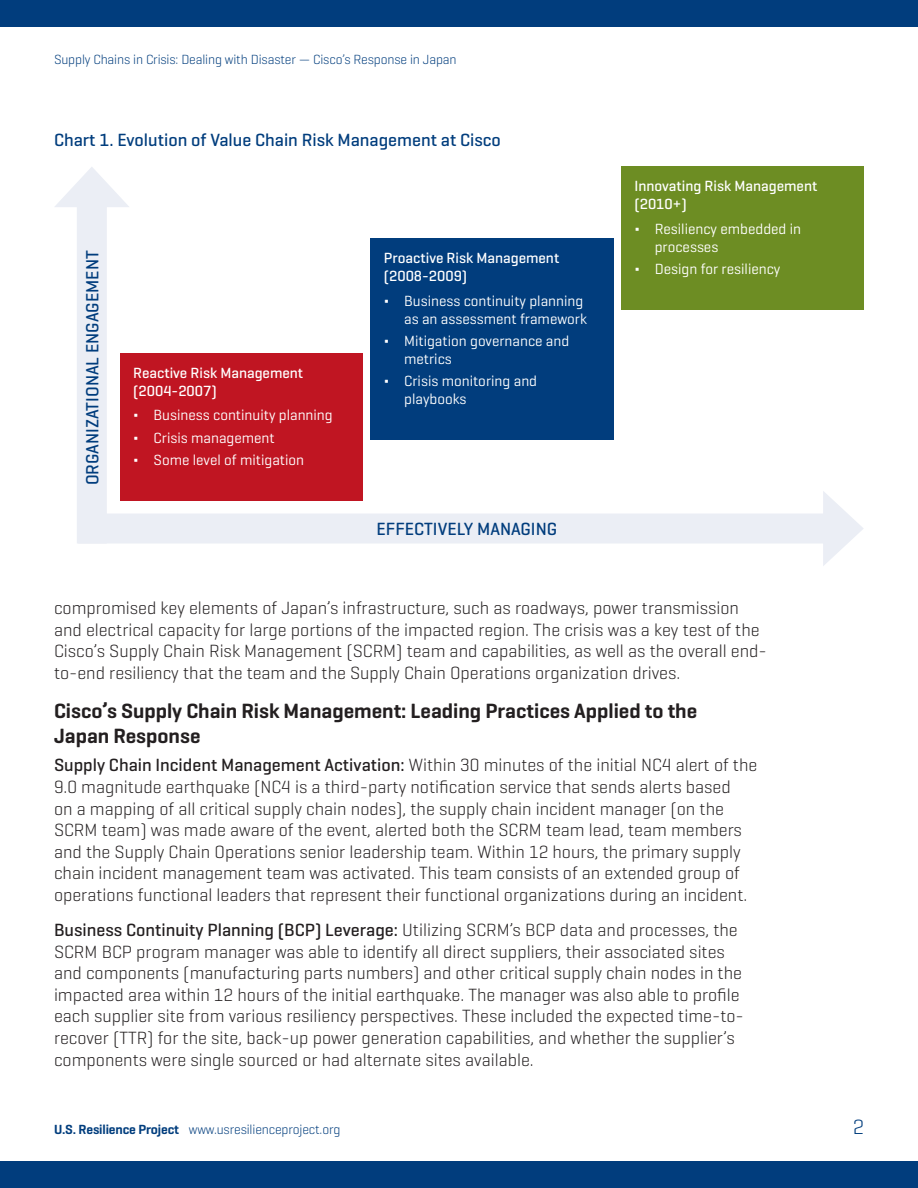
<style>
.page{position:relative;width:918px;height:1188px;background:#fff}
.page>*{position:absolute;margin:0;border:0;box-sizing:border-box;transform-origin:0 0}
.Subhead{font:600 21px/25.2px "Geogrotesque";color:#231f20}
.t1{font:300 21px "Geogrotesque";color:#013d7d}
.t2{font:300 18px/21.6px "Geogrotesque";color:#231f20}
.t3{font:500 18px "Geogrotesque";color:#013d7d}
.Bullets{font:15px/18px "Geogrotesque";color:#fff}
.t4{font:500 15px "Geogrotesque";color:#fff}
.t5{font:300 13.5px "Geogrotesque";letter-spacing:-.01em;color:#013d7d}
.s1{font-weight:300}
.s2{font-weight:500}
.s3{font-weight:600}
</style>
<div class="page">
<div style="left:0;top:1161px;width:918px;height:27px;background:#013d7d"></div>
<div style="left:0;top:0;width:918px;height:27px;background:#013d7d"></div>
<div style="left:621px;top:166px;width:243px;height:144px;background:#6d8d23"></div>
<div style="left:120px;top:353px;width:243px;height:148px;background:#c01522"></div>
<div style="left:370px;top:238px;width:243px;height:202px;background:#013d7d"></div>
<div style="left:77px;top:193px;width:30px;height:351px;background:#ebeef5"></div>
<svg style="left:55px;top:167px;width:74px;height:40px"></svg>
<div style="left:78px;top:514px;width:759px;height:30px;background:#ebeef5"></div>
<svg style="left:823px;top:491px;width:41px;height:75px"></svg>
<p class="t5" style="left:54px;top:51px;width:404px">Supply Chains in Crisis: Dealing with Disaster — Cisco’s Response in Japan</p>
<p class="t3" style="left:54px;top:128px;width:449px">Chart 1. Evolution of Value Chain Risk Management at Cisco</p>
<p class="t3" style="left:81px;top:485px;width:236px;rotate:-90deg">ORGANIZATIONAL ENGAGEMENT</p>
<p class="t4" style="left:133px;top:363px;width:171px">Reactive Risk Management</p>
<p class="t4" style="left:133px;top:381px;width:85px">(2004-2007)</p>
<p class="Bullets" style="left:133px;top:406px;width:201px"><span class="s1">Δ</span> Business continuity planning</p>
<p class="Bullets" style="left:133px;top:428px;width:143px"><span class="s1">Δ</span> Crisis management</p>
<p class="Bullets" style="left:133px;top:450px;width:172px"><span class="s1">Δ</span> Some level of mitigation</p>
<p class="t4" style="left:384px;top:249px;width:177px">Proactive Risk Management</p>
<p class="t4" style="left:384px;top:267px;width:85px">(2008-2009)</p>
<p class="Bullets" style="left:384px;top:291px;width:204px;text-align:right"><span class="s1">Δ</span> Business continuity planning as an assessment framework</p>
<p class="Bullets" style="left:404px;top:332px;width:167px;text-indent:-20px"><span class="s1">Δ</span> Mitigation governance and metrics</p>
<p class="Bullets" style="left:404px;top:372px;width:134px;text-indent:-20px"><span class="s1">Δ</span> Crisis monitoring and playbooks</p>
<p class="t3" style="left:377px;top:518px;width:182px">EFFECTIVELY MANAGING</p>
<p class="t4" style="left:634px;top:177px;width:184px">Innovating Risk Management</p>
<p class="t4" style="left:634px;top:195px;width:54px">(2010+)</p>
<p class="Bullets" style="left:655px;top:219px;width:148px;text-indent:-20px"><span class="s1">Δ</span> Resiliency embedded in processes</p>
<p class="Bullets" style="left:634px;top:260px;width:147px"><span class="s1">Δ</span> Design for resiliency</p>
<p class="t2" style="left:54px;top:597px;width:714px">compromised key elements of Japan’s infrastructure, such as roadways, power transmission and electrical capacity for large portions of the impacted region. The crisis was a key test of the Cisco’s Supply Chain Risk Management (SCRM) team and capabilities, as well as the overall end&shy;to-end resiliency that the team and the Supply Chain Operations organization drives.</p>
<p class="Subhead" style="left:54px;top:698px;width:645px">Cisco’s Supply Chain Risk Management: Leading Practices Applied to the<br>Japan Response</p>
<p class="t2" style="left:54px;top:754px;width:705px"><span class="s2">Supply Chain Incident Management Activation:</span> Within 30 minutes of the initial NC4 alert of the 9.0 magnitude earthquake (NC4 is a third-party notification service that sends alerts based<br>on a mapping of all critical supply chain nodes), the supply chain incident manager (on the SCRM team) was made aware of the event, alerted both the SCRM team lead, team members and the Supply Chain Operations senior leadership team. Within 12 hours, the primary supply chain incident management team was activated. This team consists of an extended group of operations functional leaders that represent their functional organizations during an incident.</p>
<p class="t2" style="left:54px;top:918px;width:691px"><span class="s2">Business Continuity Planning (BCP) Leverage:</span> Utilizing SCRM’s BCP data and processes, the SCRM BCP program manager was able to identify all direct suppliers, their associated sites and components (manufacturing parts numbers) and other critical supply chain nodes in the impacted area within 12 hours of the initial earthquake. The manager was also able to profile each supplier site from various resiliency perspectives. These included the expected time-to&shy;recover (TTR) for the site, back-up power generation capabilities, and whether the supplier’s components were single sourced or had alternate sites available.</p>
<p class="t5" style="left:54px;top:1121px;width:288px"><span class="s3">U.S. Resilience Project</span> www.usresilienceproject.org</p>
<p class="t1" style="left:853px;top:1114px;width:13px">2</p>
</div>
